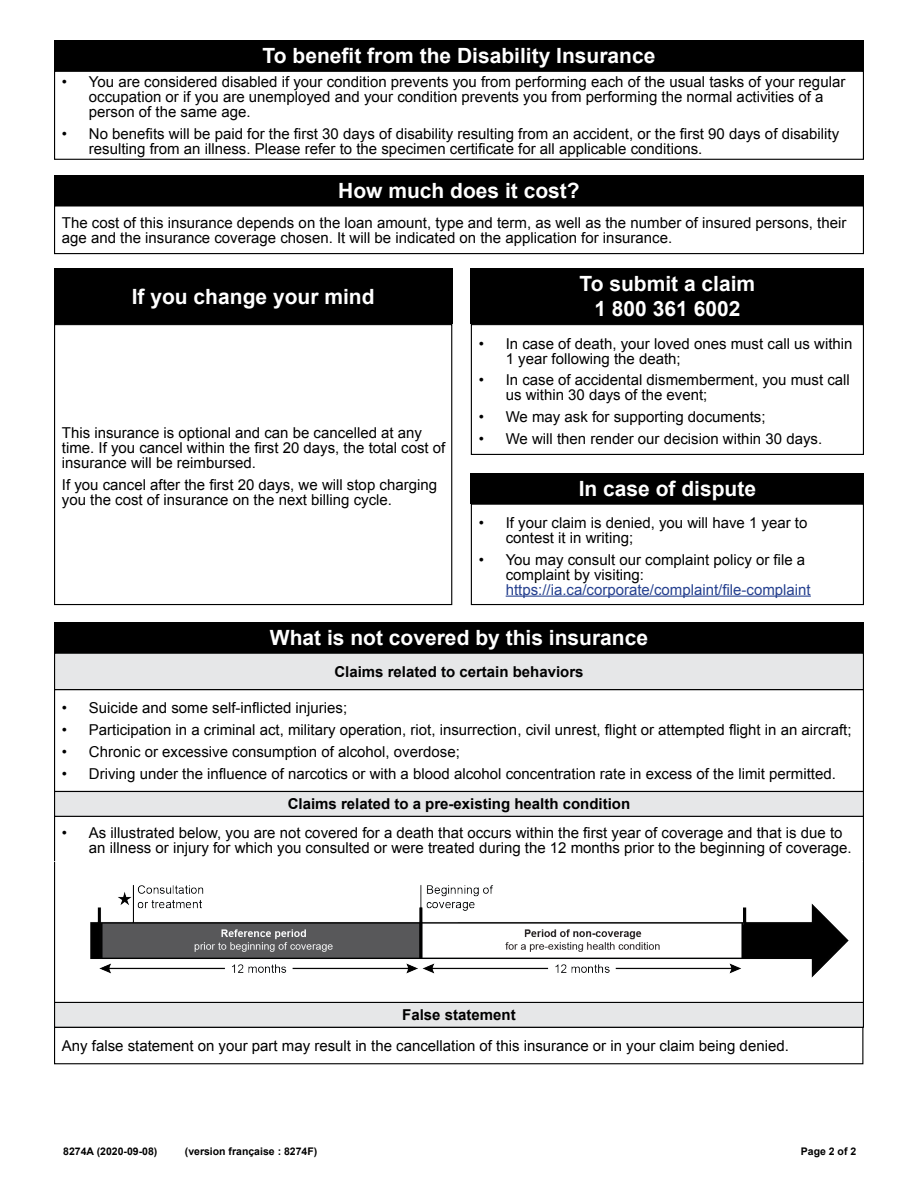
<style>
.page{position:relative;width:918px;height:1188px;background:#fff}
.page>*{position:absolute;margin:0;border:0;box-sizing:border-box;transform-origin:0 0}
.t1{font:700 21px/25.2px "Arial";color:#fff;text-align:center}
.t2{font:15px/15px "Arial";color:#000}
.t3{font:700 15px "Arial";color:#000}
.t4{font:700 10.5px "Arial";color:#000}
.s1{color:#25408f}
</style>
<div class="page">
<div style="left:54px;top:40px;width:810px;height:31px;background:#000"></div>
<div style="left:54px;top:71px;width:810px;height:89px;border:1px solid #000"></div>
<div style="left:54px;top:175px;width:810px;height:30px;background:#000"></div>
<div style="left:54px;top:205px;width:810px;height:49px;border:1px solid #000"></div>
<div style="left:54px;top:268px;width:398px;height:56px;background:#000"></div>
<div style="left:54px;top:324px;width:398px;height:281px;border:1px solid #000"></div>
<div style="left:471px;top:268px;width:393px;height:56px;background:#000"></div>
<div style="left:471px;top:324px;width:393px;height:131px;border:1px solid #000"></div>
<div style="left:471px;top:473px;width:393px;height:31px;background:#000"></div>
<hr style="left:506px;top:596px;width:305px;height:1px;background:#25408f">
<div style="left:471px;top:504px;width:393px;height:101px;border:1px solid #000"></div>
<div style="left:54px;top:622px;width:810px;height:31px;background:#000"></div>
<div style="left:55px;top:653px;width:808px;height:37px;background:#e6e7e8"></div>
<div style="left:54px;top:653px;width:810px;height:37px;border:1px solid #000"></div>
<div style="left:54px;top:689px;width:810px;height:103px;border:1px solid #000"></div>
<div style="left:55px;top:791px;width:808px;height:25px;background:#e6e7e8"></div>
<div style="left:54px;top:791px;width:810px;height:26px;border:1px solid #000"></div>
<img style="left:91px;top:885px;width:757px;height:93px">
<div style="left:54px;top:1027px;width:809px;height:37px;border:1px solid #000"></div>
<div style="left:55px;top:1002px;width:808px;height:25px;background:#e6e7e8"></div>
<div style="left:54px;top:1002px;width:810px;height:26px;border:1px solid #000"></div>
<p class="t1" style="left:263px;top:44px;width:394px">To benefit from the Disability Insurance</p>
<p class="t2" style="left:89px;top:75px;width:758px;text-indent:-27px">• You are considered disabled if your condition prevents you from performing each of the usual tasks of your regular occupation or if you are unemployed and your condition prevents you from performing the normal activities of a person of the same age.</p>
<p class="t2" style="left:89px;top:127px;width:752px;text-indent:-27px">• No benefits will be paid for the first 30 days of disability resulting from an accident, or the first 90 days of disability resulting from an illness. Please refer to the specimen certificate for all applicable conditions.</p>
<p class="t1" style="left:338px;top:179px;width:243px">How much does it cost?</p>
<p class="t2" style="left:62px;top:215px;width:786px">The cost of this insurance depends on the loan amount, type and term, as well as the number of insured persons, their age and the insurance coverage chosen. It will be indicated on the application for insurance.</p>
<p class="t1" style="left:580px;top:272px;width:177px">To submit a claim<br>1 800 361 6002</p>
<p class="t2" style="left:506px;top:336px;width:348px;text-indent:-27px">• In case of death, your loved ones must call us within<br>1 year following the death;</p>
<p class="t2" style="left:506px;top:373px;width:346px;text-indent:-27px">• In case of accidental dismemberment, you must call us within 30 days of the event;</p>
<p class="t2" style="left:479px;top:410px;width:288px">• We may ask for supporting documents;</p>
<p class="t2" style="left:479px;top:431px;width:345px">• We will then render our decision within 30 days.</p>
<p class="t1" style="left:579px;top:477px;width:179px">In case of dispute</p>
<p class="t2" style="left:506px;top:515px;width:303px;text-indent:-27px">• If your claim is denied, you will have 1 year to contest it in writing;</p>
<p class="t2" style="left:506px;top:552px;width:307px;text-indent:-27px">• You may consult our complaint policy or file a complaint by visiting: <span class="s1">https://ia.ca/corporate/complaint/file-complaint</span></p>
<p class="t1" style="left:270px;top:626px;width:380px">What is not covered by this insurance</p>
<p class="t3" style="left:334px;top:662px;width:251px">Claims related to certain behaviors</p>
<p class="t2" style="left:62px;top:701px;width:287px">• Suicide and some self-inflicted injuries;</p>
<p class="t2" style="left:62px;top:723px;width:791px">• Participation in a criminal act, military operation, riot, insurrection, civil unrest, flight or attempted flight in an aircraft;</p>
<p class="t2" style="left:62px;top:744px;width:399px">• Chronic or excessive consumption of alcohol, overdose;</p>
<p class="t2" style="left:62px;top:766px;width:775px">• Driving under the influence of narcotics or with a blood alcohol concentration rate in excess of the limit permitted.</p>
<p class="t1" style="left:132px;top:284px;width:244px">If you change your mind</p>
<p class="t2" style="left:62px;top:425px;width:385px">This insurance is optional and can be cancelled at any time. If you cancel within the first 20 days, the total cost of insurance will be reimbursed.</p>
<p class="t2" style="left:62px;top:477px;width:377px">If you cancel after the first 20 days, we will stop charging you the cost of insurance on the next billing cycle.</p>
<p class="t3" style="left:288px;top:794px;width:344px">Claims related to a pre-existing health condition</p>
<p class="t2" style="left:89px;top:825px;width:764px;text-indent:-27px">• As illustrated below, you are not covered for a death that occurs within the first year of coverage and that is due to an illness or injury for which you consulted or were treated during the 12 months prior to the beginning of coverage.</p>
<p class="t3" style="left:402px;top:1005px;width:115px">False statement</p>
<p class="t2" style="left:62px;top:1038px;width:728px">Any false statement on your part may result in the cancellation of this insurance or in your claim being denied.</p>
<p class="t4" style="left:63px;top:1145px;width:96px">8274A (2020-09-08)</p>
<p class="t4" style="left:185px;top:1145px;width:134px">(version française : 8274F)</p>
<p class="t4" style="left:801px;top:1145px;width:57px">Page 2 of 2</p>
</div>
